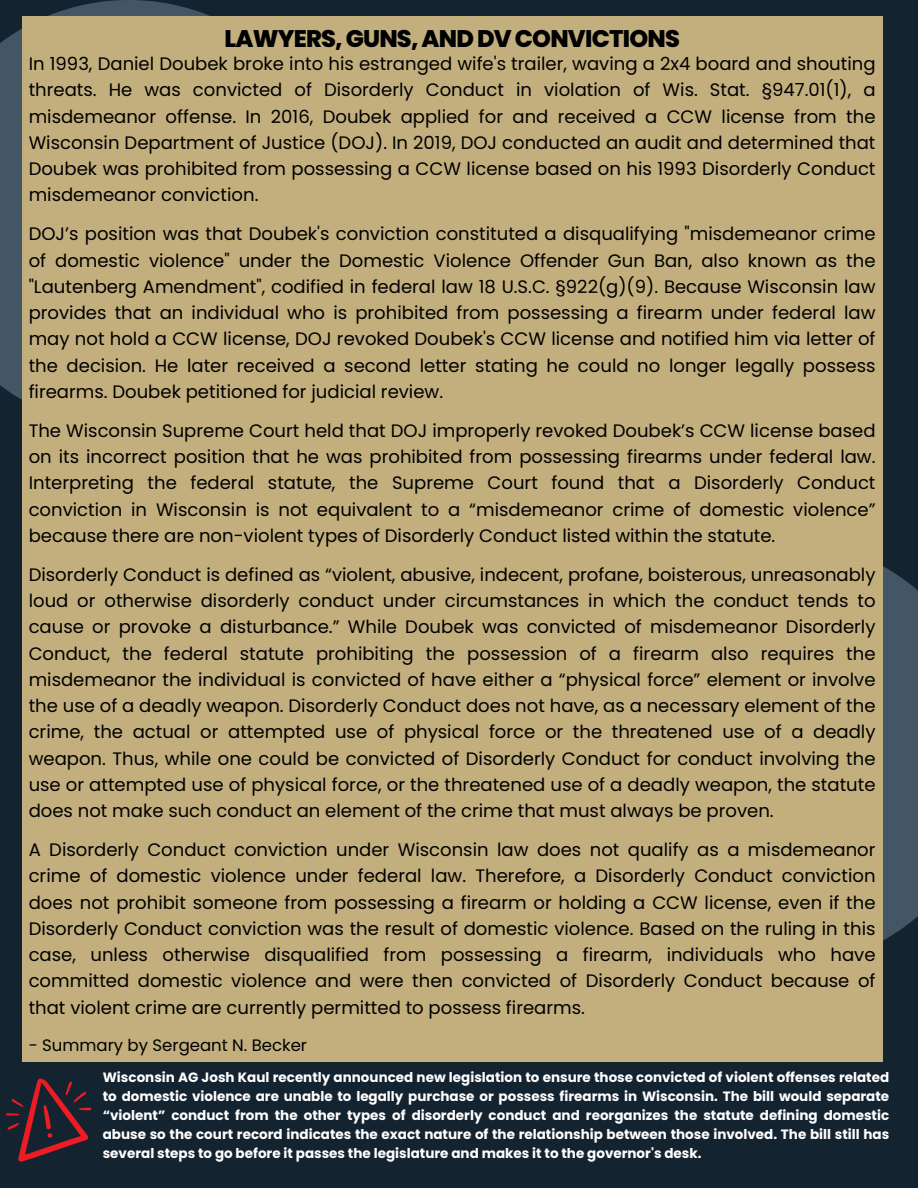
<style>
.page{position:relative;width:918px;height:1188px;background:#142330}
.page>*{position:absolute;margin:0;border:0;box-sizing:border-box;transform-origin:0 0}
.t1{font:800 24px "Poppins";letter-spacing:-.035em;color:#000}
.t2{font:18px/26.2px "Poppins";color:#000;text-align:justify}
.t3{font:16.5px "Poppins";color:#000}
.t4{font:700 13.5px/19px "Poppins";color:#fff;text-align:justify}
</style>
<div class="page">
<svg style="left:882px;top:539px;width:36px;height:429px;fill:#435666"></svg>
<svg style="left:0;top:0;width:343px;height:400px;fill:#435666"></svg>
<div style="left:22px;top:17px;width:860px;height:1045px;background:#c2af7d"></div>
<svg style="left:5px;top:1078px;width:87px;height:84px"></svg>
<h1 class="t1" style="left:224px;top:22px;width:457px">LAWYERS, GUNS, AND DV CONVICTIONS</h1>
<h2 class="t2" style="left:29px;top:51px;width:848px">In 1993, Daniel Doubek broke into his estranged wife's trailer, waving a 2x4 board and shouting threats. He was convicted of Disorderly Conduct in violation of Wis. Stat. §947.01(1), a misdemeanor offense. In 2016, Doubek applied for and received a CCW license from the Wisconsin Department of Justice (DOJ). In 2019, DOJ conducted an audit and determined that Doubek was prohibited from possessing a CCW license based on his 1993 Disorderly Conduct misdemeanor conviction.</h2>
<h2 class="t2" style="left:29px;top:221px;width:848px">DOJ’s position was that Doubek's conviction constituted a disqualifying "misdemeanor crime of domestic violence" under the Domestic Violence Offender Gun Ban, also known as the "Lautenberg Amendment", codified in federal law 18 U.S.C. §922(g)(9). Because Wisconsin law provides that an individual who is prohibited from possessing a firearm under federal law may not hold a CCW license, DOJ revoked Doubek's CCW license and notified him via letter of the decision. He later received a second letter stating he could no longer legally possess firearms. Doubek petitioned for judicial review.</h2>
<h2 class="t2" style="left:29px;top:417px;width:848px">The Wisconsin Supreme Court held that DOJ improperly revoked Doubek’s CCW license based on its incorrect position that he was prohibited from possessing firearms under federal law.<br>Interpreting the federal statute, the Supreme Court found that a Disorderly Conduct conviction in Wisconsin is not equivalent to a “misdemeanor crime of domestic violence” because there are non-violent types of Disorderly Conduct listed within the statute.</h2>
<h2 class="t2" style="left:29px;top:561px;width:848px">Disorderly Conduct is defined as “violent, abusive, indecent, profane, boisterous, unreasonably loud or otherwise disorderly conduct under circumstances in which the conduct tends to cause or provoke a disturbance.” While Doubek was convicted of misdemeanor Disorderly Conduct, the federal statute prohibiting the possession of a firearm also requires the misdemeanor the individual is convicted of have either a “physical force” element or involve the use of a deadly weapon. Disorderly Conduct does not have, as a necessary element of the crime, the actual or attempted use of physical force or the threatened use of a deadly weapon. Thus, while one could be convicted of Disorderly Conduct for conduct involving the use or attempted use of physical force, or the threatened use of a deadly weapon, the statute does not make such conduct an element of the crime that must always be proven.</h2>
<h2 class="t2" style="left:29px;top:837px;width:848px">A Disorderly Conduct conviction under Wisconsin law does not qualify as a misdemeanor crime of domestic violence under federal law. Therefore, a Disorderly Conduct conviction does not prohibit someone from possessing a firearm or holding a CCW license, even if the Disorderly Conduct conviction was the result of domestic violence. Based on the ruling in this case, unless otherwise disqualified from possessing a firearm, individuals who have committed domestic violence and were then convicted of Disorderly Conduct because of that violent crime are currently permitted to possess firearms.</h2>
<h2 class="t3" style="left:29px;top:1034px;width:280px">- Summary by Sergeant N. Becker</h2>
<p class="t4" style="left:103px;top:1068px;width:788px">Wisconsin AG Josh Kaul recently announced new legislation to ensure those convicted of violent offenses related to domestic violence are unable to legally purchase or possess firearms in Wisconsin. The bill would separate “violent” conduct from the other types of disorderly conduct and reorganizes the statute defining domestic abuse so the court record indicates the exact nature of the relationship between those involved. The bill still has several steps to go before it passes the legislature and makes it to the governor's desk.</p>
</div>
